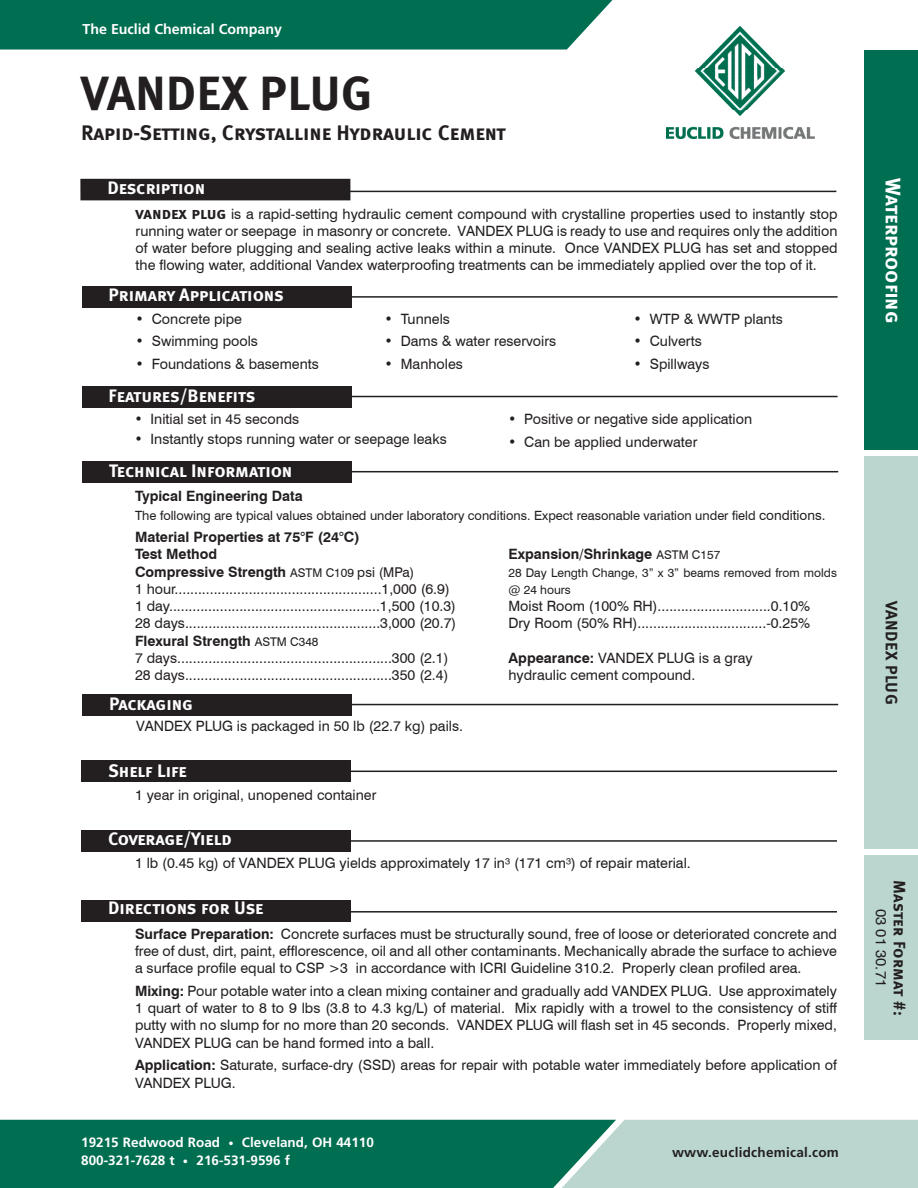
<style>
.page{position:relative;width:918px;height:1188px;background:#fff}
.page>*{position:absolute;margin:0;border:0;box-sizing:border-box;transform-origin:0 0}
.Heading_1{font:48px "Meta Bold Caps";color:#231f20}
.Heading_2{font:21px "Meta Bold Caps";color:#231f20}
.Heading_1-2{font:21px "Meta Bold Caps";color:#fff}
.SubHeading{font:18px "Meta Bold Caps";color:#fff}
.Side_Bar_Heading{font:16.5px "Meta Bold Caps";letter-spacing:.015em;color:#231f20}
.Side_Bar_Heading-2{font:15px "Swiss 721 BT";color:#231f20}
.Body_Copy{font:14.25px/17.2px "Swiss 721 BT";color:#231f20;text-align:justify}
.Technical_Tabs{font:14.25px "Swiss 721 BT";color:#231f20}
.Technical_Tabs-2{font:700 14.25px "Swiss 721 BT";color:#231f20}
.Bullet_Copy{font:14.25px "Swiss 721 BT";color:#231f20}
.t1{font:700 14.25px "Frutiger LT Std";color:#fff}
.Leader_List{font:700 14.25px "Swiss 721 BT";color:#231f20}
.t2{font:700 13.5px "Frutiger LT Std";color:#fff}
.t3{font:700 13.5px "Frutiger LT Std";letter-spacing:.02em;color:#231f20}
.Body_Copy-2{font:12.75px "Swiss 721 BT";color:#231f20}
.Technical_Tabs-3{font:12px/17.2px "Swiss 721 BT";color:#231f20}
.s1{font-family:"Meta Bold Caps";font-size:16.5px}
.s2{font-size:13.5px}
.s3{font-weight:400;font-size:12px}
.s4{font-weight:400;font-size:13.5px}
.s5{font-weight:700}
.s6{font-size:10.5px}
</style>
<div class="page">
<svg style="left:0;top:1120px;width:918px;height:68px;background:#43947e"></svg>
<div style="left:864px;top:855px;width:54px;height:185px;background:#bad6cf"></div>
<div style="left:864px;top:457px;width:54px;height:392px;background:#bad6cf"></div>
<div style="left:864px;top:51px;width:54px;height:399px;background:#006e51"></div>
<img style="left:666px;top:26px;width:148px;height:113px">
<div style="left:0;top:0;width:612px;height:50px;background:#006e51"></div>
<div style="left:80px;top:179px;width:270px;height:21px;background:#231f20"></div>
<hr style="left:339px;top:191px;width:497px;height:1px;background:#231f20">
<div style="left:82px;top:286px;width:270px;height:22px;background:#231f20"></div>
<hr style="left:340px;top:296px;width:498px;height:2px;background:#231f20">
<div style="left:82px;top:386px;width:270px;height:21px;background:#231f20"></div>
<hr style="left:340px;top:396px;width:498px;height:1px;background:#231f20">
<div style="left:82px;top:694px;width:270px;height:21px;background:#231f20"></div>
<hr style="left:341px;top:704px;width:497px;height:1px;background:#231f20">
<div style="left:81px;top:760px;width:270px;height:22px;background:#231f20"></div>
<hr style="left:340px;top:771px;width:497px;height:1px;background:#231f20">
<div style="left:81px;top:830px;width:270px;height:22px;background:#231f20"></div>
<hr style="left:340px;top:840px;width:497px;height:2px;background:#231f20">
<div style="left:82px;top:461px;width:270px;height:22px;background:#231f20"></div>
<hr style="left:341px;top:471px;width:497px;height:1px;background:#231f20">
<div style="left:81px;top:900px;width:270px;height:21px;background:#231f20"></div>
<hr style="left:340px;top:911px;width:497px;height:2px;background:#231f20">
<p class="t1" style="left:82px;top:21px;width:201px">The Euclid Chemical Company</p>
<p class="Heading_1" style="left:81px;top:65px;width:293px">VANDEX PLUG</p>
<p class="Heading_2" style="left:81px;top:120px;width:426px">Rapid-Setting, Crystalline Hydraulic Cement</p>
<p class="SubHeading" style="left:107px;top:177px;width:99px">Description</p>
<p class="Body_Copy" style="left:136px;top:205px;width:704px"><span class="s1">vandex plug</span> is a rapid-setting hydraulic cement compound with crystalline properties used to instantly stop running water or seepage in masonry or concrete. VANDEX PLUG is ready to use and requires only the addition of water before plugging and sealing active leaks within a minute. Once VANDEX PLUG has set and stopped the flowing water, additional Vandex waterproofing treatments can be immediately applied over the top of it.</p>
<p class="SubHeading" style="left:109px;top:284px;width:177px">Primary Applications</p>
<p class="Body_Copy" style="left:136px;top:310px;width:108px">• Concrete pipe</p>
<p class="Body_Copy" style="left:136px;top:333px;width:124px">• Swimming pools</p>
<p class="Body_Copy" style="left:136px;top:355px;width:185px">• Foundations &amp; basements</p>
<p class="Body_Copy" style="left:634px;top:310px;width:151px">• WTP &amp; WWTP plants</p>
<p class="Body_Copy" style="left:634px;top:333px;width:70px">• Culverts</p>
<p class="Body_Copy" style="left:634px;top:355px;width:77px">• Spillways</p>
<p class="Body_Copy" style="left:385px;top:310px;width:67px">• Tunnels</p>
<p class="Body_Copy" style="left:385px;top:333px;width:173px">• Dams &amp; water reservoirs</p>
<p class="Body_Copy" style="left:385px;top:355px;width:80px">• Manholes</p>
<p class="SubHeading" style="left:109px;top:385px;width:148px">Features/Benefits</p>
<p class="Bullet_Copy" style="left:134px;top:410px;width:166px">• Initial set in 45 seconds</p>
<p class="Bullet_Copy" style="left:134px;top:430px;width:314px">• Instantly stops running water or seepage leaks</p>
<p class="SubHeading" style="left:109px;top:460px;width:185px">Technical Information</p>
<p class="Bullet_Copy" style="left:508px;top:410px;width:246px">• Positive or negative side application</p>
<p class="Body_Copy" style="left:508px;top:433px;width:191px">• Can be applied underwater</p>
<p class="Leader_List" style="left:135px;top:488px;width:169px">Typical Engineering Data</p>
<p class="Body_Copy-2" style="left:135px;top:507px;width:692px">The following are typical values obtained under laboratory conditions. Expect reasonable variation under field <span class="s2">conditions.</span></p>
<p class="Technical_Tabs-2" style="left:135px;top:528px;width:226px">Material Properties at 75°F (24°C)</p>
<p class="Technical_Tabs-2" style="left:135px;top:546px;width:84px">Test Method</p>
<p class="Technical_Tabs-2" style="left:135px;top:563px;width:281px">Compressive Strength <span class="s3">ASTM C109</span> <span class="s4">psi (MPa)</span></p>
<p class="Technical_Tabs" style="left:135px;top:580px;width:316px">1 hour.....................................................1,000 (6.9)</p>
<p class="Technical_Tabs" style="left:135px;top:597px;width:323px">1 day......................................................1,500 (10.3)</p>
<p class="Technical_Tabs" style="left:135px;top:615px;width:323px">28 days..................................................3,000 (20.7)</p>
<p class="Technical_Tabs-2" style="left:135px;top:632px;width:185px">Flexural Strength <span class="s3">ASTM C348</span></p>
<p class="Technical_Tabs" style="left:135px;top:649px;width:315px">7 days.......................................................300 (2.1)</p>
<p class="Technical_Tabs" style="left:135px;top:666px;width:315px">28 days.....................................................350 (2.4)</p>
<p class="Technical_Tabs-2" style="left:508px;top:546px;width:213px">Expansion/Shrinkage <span class="s3">ASTM C157</span></p>
<p class="Technical_Tabs-3" style="left:508px;top:564px;width:330px">28 Day Length Change, 3” x 3” beams removed from molds @ 24 hours</p>
<p class="Technical_Tabs" style="left:508px;top:597px;width:303px">Moist Room (100% RH).............................0.10%</p>
<p class="Technical_Tabs" style="left:508px;top:615px;width:303px">Dry Room (50% RH).................................-0.25%</p>
<p class="Technical_Tabs" style="left:508px;top:649px;width:246px"><span class="s5">Appearance:</span> VANDEX PLUG is a gray</p>
<p class="Technical_Tabs" style="left:508px;top:666px;width:188px">hydraulic cement compound.</p>
<p class="SubHeading" style="left:109px;top:693px;width:85px">Packaging</p>
<p class="Body_Copy" style="left:136px;top:717px;width:328px">VANDEX PLUG is packaged in 50 lb (22.7 kg) pails.</p>
<p class="SubHeading" style="left:108px;top:760px;width:80px">Shelf Life</p>
<p class="Body_Copy" style="left:135px;top:786px;width:243px">1 year in original, unopened container</p>
<p class="SubHeading" style="left:108px;top:828px;width:125px">Coverage/Yield</p>
<p class="Body_Copy" style="left:135px;top:854px;width:557px">1 lb (0.45 kg) of VANDEX PLUG yields approximately 17 in³ (171 cm³) of repair material.</p>
<p class="SubHeading" style="left:108px;top:897px;width:157px">Directions for Use</p>
<p class="Body_Copy" style="left:135px;top:925px;width:704px"><span class="s5">Surface Preparation:</span> Concrete surfaces must be structurally sound, free of loose or deteriorated concrete and free of dust, dirt, paint, efflorescence, oil and all other contaminants. Mechanically abrade the surface to achieve a surface profile equal to CSP &gt;3 in accordance with ICRI Guideline 310.2. Properly clean profiled area.</p>
<p class="Body_Copy" style="left:135px;top:982px;width:703px"><span class="s5">Mixing:</span> Pour potable water into a clean mixing container and gradually add VANDEX PLUG. Use approximately 1 quart of water to 8 to 9 lbs (3.8 to 4.3 kg/L) of material. Mix rapidly with a trowel to the consistency of stiff putty with no slump for no more than 20 seconds. VANDEX PLUG will flash set in 45 seconds. Properly mixed, VANDEX PLUG can be hand formed into a ball.</p>
<p class="Body_Copy" style="left:135px;top:1057px;width:703px"><span class="s5">Application:</span> Saturate, surface-dry (SSD) areas for repair with potable water immediately before application of<br>VANDEX PLUG.</p>
<p class="t2" style="left:81px;top:1134px;width:294px">19215 Redwood Road <span class="s6">•</span> Cleveland, OH 44110</p>
<p class="t2" style="left:81px;top:1152px;width:210px">800-321-7628 t <span class="s6">•</span> 216-531-9596 f</p>
<p class="t3" style="left:672px;top:1144px;width:168px">www.euclidchemical.com</p>
<p class="Heading_1-2" style="left:906px;top:178px;width:147px;rotate:90deg">Waterproofing</p>
<p class="Side_Bar_Heading" style="left:901px;top:601px;width:105px;rotate:90deg">VANDEX PLUG</p>
<p class="Side_Bar_Heading" style="left:909px;top:880px;width:137px;rotate:90deg">Master Format #:</p>
<p class="Side_Bar_Heading-2" style="left:890px;top:909px;width:80px;rotate:90deg">03 01 30.71</p>
</div>
